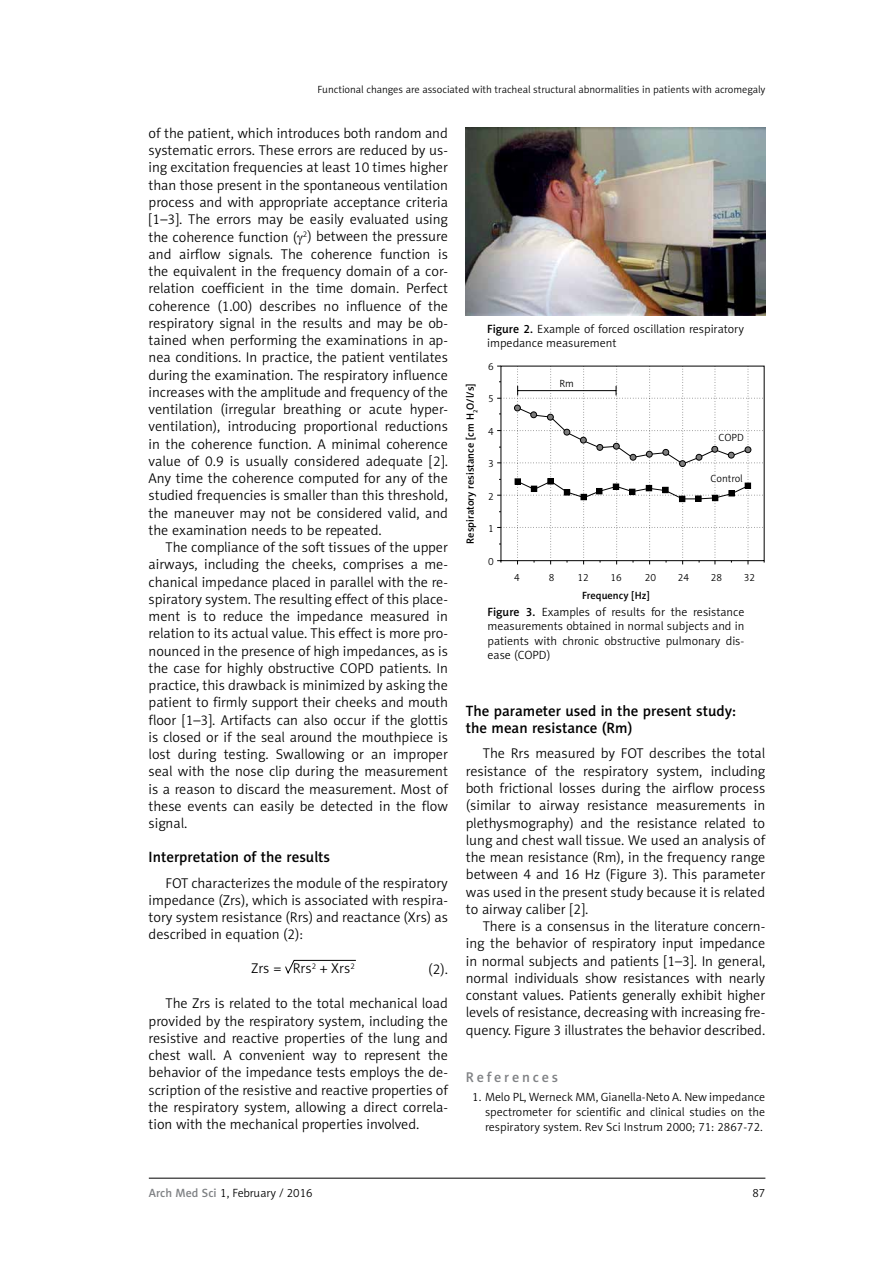
<style>
.page{position:relative;width:893px;height:1263px;background:#fff}
.page>*{position:absolute;margin:0;border:0;box-sizing:border-box;transform-origin:0 0}
.t1{font:15px/16.5px "Naomi Sans EFN Medium";color:#000}
.t2{font:14.25px/17.2px "Naomi Sans EFN Light";color:#000;text-align:justify}
.t3{font:14.25px "Naomi Sans EFN Medium";letter-spacing:.195em;color:#808285}
.t4{font:12px/14.4px "Naomi Sans EFN Light";color:#000;text-align:justify}
.t5{font:10.5px "Naomi Sans EFN Light";color:#000}
.t6{font:10.5px "Naomi Sans EFN Medium";color:#000}
.t7{font:6.15px "Naomi Sans EFN Medium";color:#000}
.s1{font-family:"Naomi Sans EFN Medium"}
.s2{font-family:"Naomi Sans EFN Medium";color:#808285}
</style>
<div class="page">
<hr style="left:149px;top:1178px;width:616px;height:1px;background:#000">
<svg style="left:285px;top:960px;width:71px;height:14px"></svg>
<img style="left:466px;top:128px;width:299px;height:187px">
<svg style="left:497px;top:366px;width:268px;height:198px"></svg>
<p class="t5" style="left:318px;top:83px;width:449px">Functional changes are associated with tracheal structural abnormalities in patients with acromegaly</p>
<p class="t2" style="left:149px;top:124px;width:301px">of the patient, which introduces both random and systematic errors. These errors are reduced by us&shy;ing excitation frequencies at least 10 times higher than those present in the spontaneous ventilation process and with appropriate acceptance criteria [1–3]. The errors may be easily evaluated using the coherence function ( <sup>2</sup>) between the pressure and airflow signals. The coherence function is the equivalent in the frequency domain of a cor&shy;relation coefficient in the time domain. Perfect coherence (1.00) describes no influence of the respiratory signal in the results and may be ob&shy;tained when performing the examinations in ap&shy;nea conditions. In practice, the patient ventilates during the examination. The respiratory influence increases with the amplitude and frequency of the ventilation (irregular breathing or acute hyper&shy;ventilation), introducing proportional reductions in the coherence function. A minimal coherence value of 0.9 is usually considered adequate [2].<br>Any time the coherence computed for any of the studied frequencies is smaller than this threshold, the maneuver may not be considered valid, and the examination needs to be repeated.</p>
<p class="t2" style="left:149px;top:539px;width:301px;text-indent:17px">The compliance of the soft tissues of the upper airways, including the cheeks, comprises a me&shy;chanical impedance placed in parallel with the re&shy;spiratory system. The resulting effect of this place&shy;ment is to reduce the impedance measured in relation to its actual value. This effect is more pro&shy;nounced in the presence of high impedances, as is the case for highly obstructive COPD patients. In practice, this drawback is minimized by asking the patient to firmly support their cheeks and mouth floor [1–3]. Artifacts can also occur if the glottis is closed or if the seal around the mouthpiece is lost during testing. Swallowing or an improper seal with the nose clip during the measurement is a reason to discard the measurement. Most of these events can easily be detected in the flow signal.</p>
<p class="t1" style="left:149px;top:848px;width:183px">Interpretation of the results</p>
<p class="t2" style="left:149px;top:874px;width:301px;text-indent:17px">FOT characterizes the module of the respiratory impedance (Zrs), which is associated with respira&shy;tory system resistance (Rrs) and reactance (Xrs) as described in equation (2):</p>
<p class="t2" style="left:251px;top:960px;width:105px">Zrs = Rrs<sup>2</sup> + Xrs<sup>2</sup></p>
<p class="t2" style="left:428px;top:960px;width:21px">(2).</p>
<p class="t2" style="left:149px;top:995px;width:301px;text-indent:17px">The Zrs is related to the total mechanical load provided by the respiratory system, including the resistive and reactive properties of the lung and chest wall. A convenient way to represent the behavior of the impedance tests employs the de&shy;scription of the resistive and reactive properties of the respiratory system, allowing a direct correla&shy;tion with the mechanical properties involved.</p>
<p class="t6" style="left:464px;top:544px;width:162px;rotate:-90deg">Respiratory resistance [cm H O/l/s]</p>
<p class="t7" style="left:472px;top:413px;width:5px;rotate:-90deg">2</p>
<p class="t4" style="left:487px;top:321px;width:258px"><span class="s1">Figure 2.</span> Example of forced oscillation respiratory impedance measurement</p>
<p class="t5" style="left:488px;top:360px;width:7px">6</p>
<p class="t5" style="left:488px;top:393px;width:7px">5</p>
<p class="t5" style="left:488px;top:425px;width:7px">4</p>
<p class="t5" style="left:488px;top:458px;width:7px">3</p>
<p class="t5" style="left:488px;top:490px;width:7px">2</p>
<p class="t5" style="left:488px;top:523px;width:7px">1</p>
<p class="t5" style="left:488px;top:555px;width:7px">0</p>
<p class="t5" style="left:559px;top:377px;width:16px">Rm</p>
<p class="t5" style="left:718px;top:432px;width:27px">COPD</p>
<p class="t5" style="left:711px;top:473px;width:34px">Control</p>
<p class="t5" style="left:514px;top:571px;width:7px">4</p>
<p class="t5" style="left:549px;top:571px;width:7px">8</p>
<p class="t5" style="left:577px;top:571px;width:13px">12</p>
<p class="t5" style="left:610px;top:571px;width:13px">16</p>
<p class="t5" style="left:645px;top:571px;width:13px">20</p>
<p class="t5" style="left:678px;top:571px;width:13px">24</p>
<p class="t5" style="left:711px;top:571px;width:13px">28</p>
<p class="t5" style="left:744px;top:571px;width:13px">32</p>
<p class="t6" style="left:582px;top:589px;width:69px">Frequency [Hz]</p>
<p class="t4" style="left:488px;top:605px;width:258px"><span class="s1">Figure 3.</span> Examples of results for the resistance measurements obtained in normal subjects and in patients with chronic obstructive pulmonary dis&shy;ease (COPD)</p>
<p class="t1" style="left:466px;top:703px;width:272px">The parameter used in the present study: the mean resistance (Rm)</p>
<p class="t2" style="left:466px;top:745px;width:301px;text-indent:17px">The Rrs measured by FOT describes the total resistance of the respiratory system, including both frictional losses during the airflow process (similar to airway resistance measurements in plethysmography) and the resistance related to lung and chest wall tissue. We used an analysis of the mean resistance (Rm), in the frequency range between 4 and 16 Hz (Figure 3). This parameter was used in the present study because it is related to airway caliber [2].</p>
<p class="t2" style="left:466px;top:918px;width:301px;text-indent:17px">There is a consensus in the literature concern&shy;ing the behavior of respiratory input impedance in normal subjects and patients [1–3]. In general, normal individuals show resistances with nearly constant values. Patients generally exhibit higher levels of resistance, decreasing with increasing fre&shy;quency. Figure 3 illustrates the behavior described.</p>
<p class="t3" style="left:466px;top:1068px;width:94px">References</p>
<p class="t4" style="left:485px;top:1089px;width:282px;line-height:15px;text-indent:-13px">1. Melo PL, Werneck MM, Gianella-Neto A. New impedance spectrometer for scientific and clinical studies on the respiratory system. Rev Sci Instrum 2000; 71: 2867-72.</p>
<p class="t4" style="left:149px;top:1186px;width:165px"><span class="s2">Arch Med Sci</span> 1, February / 2016</p>
<p class="t4" style="left:752px;top:1186px;width:14px">87</p>
</div>
